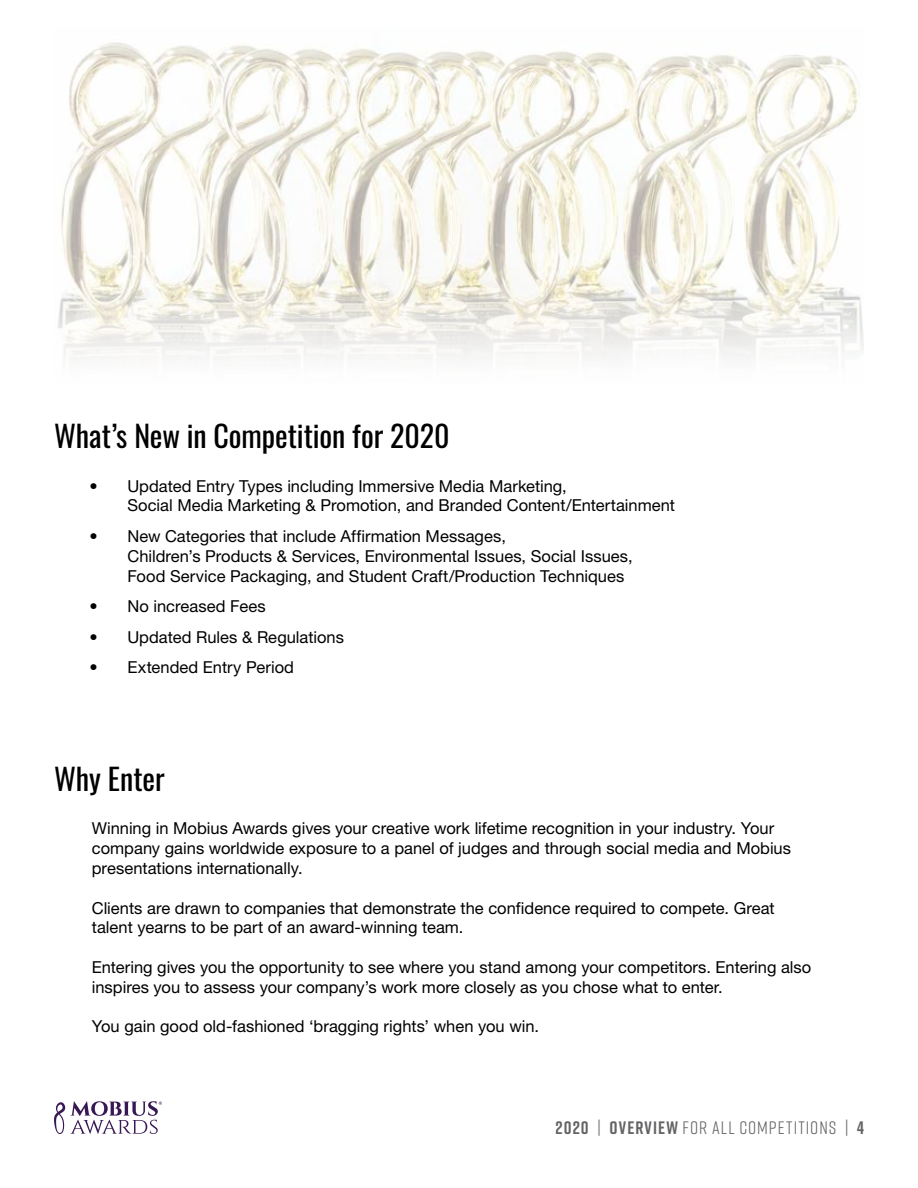
<style>
.page{position:relative;width:918px;height:1188px;background:#fff}
.page>*{position:absolute;margin:0;border:0;box-sizing:border-box;transform-origin:0 0}
.t1{font:30px "Oswald";color:#000}
.t2{font:18px "Rift";letter-spacing:.06em;color:#636466}
.t3{font:16.5px/19.8px "Helvetica Neue";color:#000}
.s1{font-weight:700}
</style>
<div class="page">
<svg style="left:54px;top:1101px;width:108px;height:33px"></svg>
<img style="left:58px;top:42px;width:806px;height:317px">
<h1 class="t1" style="left:54px;top:409px;width:397px">What’s New in Competition for 2020</h1>
<p class="t3" style="left:127px;top:476px;width:549px;text-indent:-38px">• Updated Entry Types including Immersive Media Marketing,<br>Social Media Marketing &amp; Promotion, and Branded Content/Entertainment</p>
<p class="t3" style="left:127px;top:526px;width:507px;text-indent:-38px">• New Categories that include Affirmation Messages,<br>Children’s Products &amp; Services, Environmental Issues, Social Issues,<br>Food Service Packaging, and Student Craft/Production Techniques</p>
<p class="t3" style="left:90px;top:596px;width:178px">• No increased Fees</p>
<p class="t3" style="left:90px;top:627px;width:256px">• Updated Rules &amp; Regulations</p>
<p class="t3" style="left:90px;top:657px;width:206px">• Extended Entry Period</p>
<h1 class="t1" style="left:54px;top:752px;width:112px">Why Enter</h1>
<p class="t3" style="left:92px;top:818px;width:701px">Winning in Mobius Awards gives your creative work lifetime recognition in your industry. Your company gains worldwide exposure to a panel of judges and through social media and Mobius presentations internationally.</p>
<p class="t3" style="left:92px;top:898px;width:685px">Clients are drawn to companies that demonstrate the confidence required to compete. Great talent yearns to be part of an award-winning team.</p>
<p class="t3" style="left:92px;top:957px;width:721px">Entering gives you the opportunity to see where you stand among your competitors. Entering also inspires you to assess your company’s work more closely as you chose what to enter.</p>
<p class="t3" style="left:92px;top:1016px;width:446px">You gain good old-fashioned ‘bragging rights’ when you win.</p>
<p class="t2" style="left:556px;top:1115px;width:310px"><span class="s1">2020</span> | <span class="s1">OVERVIEW</span> FOR ALL COMPETITIONS | <span class="s1">4</span></p>
</div>
